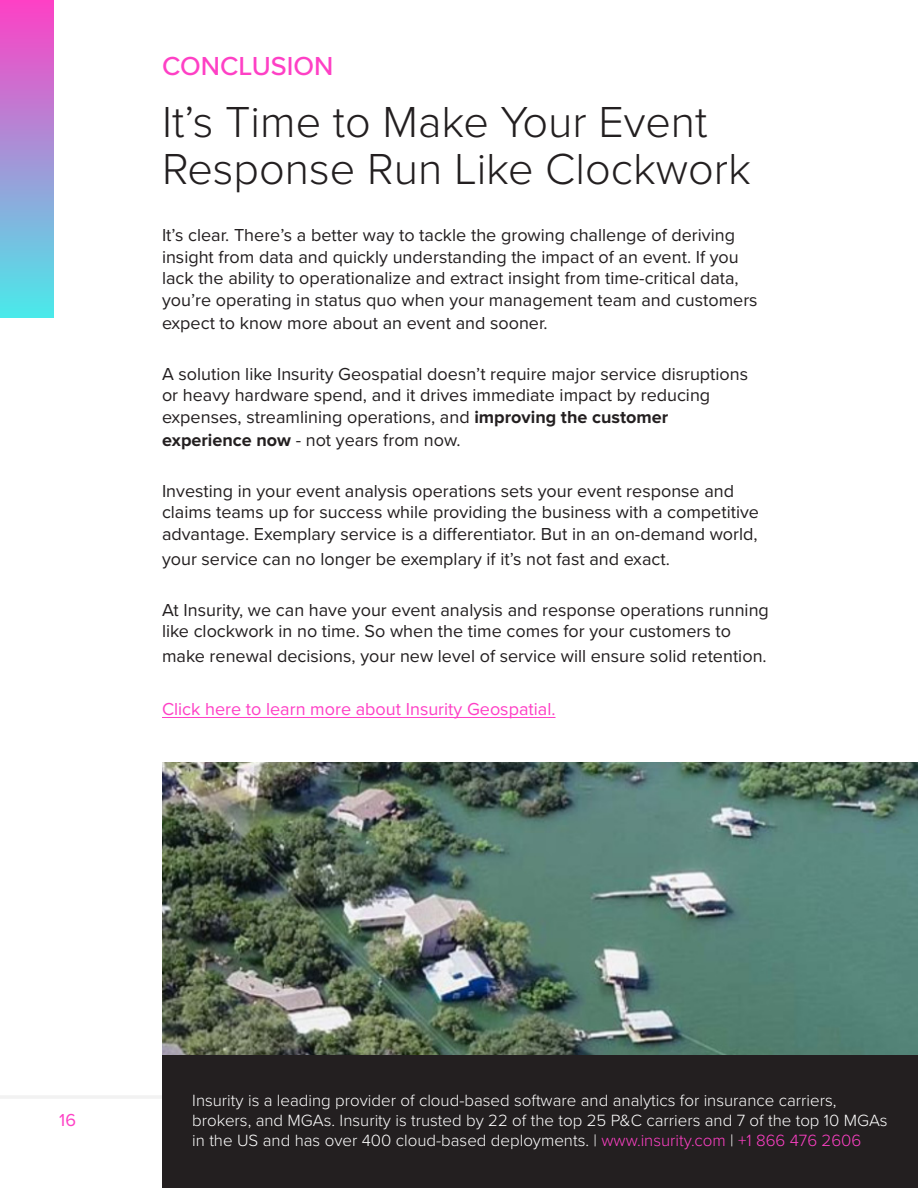
<style>
.page{position:relative;width:918px;height:1188px;background:#fff}
.page>*{position:absolute;margin:0;border:0;box-sizing:border-box;transform-origin:0 0}
.t1{font:300 45px "Proxima Nova";color:#231f20}
.toc_heading{font:500 27px "Proxima Nova";color:#fe40c5}
.t2{font:18px/21.6px "Proxima Nova";color:#231f20}
.toc_heading-2{font:18px "Proxima Nova";color:#fe40c5}
.t3{font:300 16.8px/20.2px "Proxima Nova";color:#fff}
.s1{font-weight:700}
.s2{color:#fe40c5}
</style>
<div class="page">
<div style="left:0;top:0;width:54px;height:318px;background:linear-gradient(to bottom,#fe40c5,#4aeaea)"></div>
<hr style="left:0;top:1096px;width:794px;height:3px;background:#f2f2f2">
<hr style="left:162px;top:717px;width:394px;height:1px;background:#fe40c5">
<img style="left:162px;top:762px;width:756px;height:293px">
<div style="left:162px;top:1055px;width:756px;height:133px;background:#231f20"></div>
<p class="toc_heading" style="left:162px;top:46px;width:173px">CONCLUSION</p>
<p class="t1" style="left:162px;top:89px;width:547px">It’s Time to Make Your Event</p>
<p class="t1" style="left:162px;top:135px;width:590px">Response Run Like Clockwork</p>
<p class="t2" style="left:162px;top:224px;width:597px">It’s clear. There’s a better way to tackle the growing challenge of deriving insight from data and quickly understanding the impact of an event. If you lack the ability to operationalize and extract insight from time-critical data, you’re operating in status quo when your management team and customers</p>
<p class="t2" style="left:162px;top:312px;width:387px">expect to know more about an event and sooner.</p>
<p class="t2" style="left:162px;top:362px;width:588px">A solution like Insurity Geospatial doesn’t require major service disruptions or heavy hardware spend, and it drives immediate impact by reducing expenses, streamlining operations, and <span class="s1">improving the customer</span></p>
<p class="t2" style="left:162px;top:429px;width:300px"><span class="s1">experience now</span> - not years from now.</p>
<p class="t2" style="left:162px;top:479px;width:599px">Investing in your event analysis operations sets your event response and claims teams up for success while providing the business with a competitive advantage. Exemplary service is a differentiator. But in an on-demand world,</p>
<p class="t2" style="left:162px;top:548px;width:509px">your service can no longer be exemplary if it’s not fast and exact.</p>
<p class="t2" style="left:162px;top:598px;width:608px">At Insurity, we can have your event analysis and response operations running like clockwork in no time. So when the time comes for your customers to</p>
<p class="t2" style="left:162px;top:645px;width:606px">make renewal decisions, your new level of service will ensure solid retention.</p>
<p class="toc_heading-2" style="left:162px;top:695px;width:395px">Click here to learn more about Insurity Geospatial.</p>
<p class="toc_heading-2" style="left:59px;top:1107px;width:18px">16</p>
<p class="t3" style="left:192px;top:1089px;width:697px">Insurity is a leading provider of cloud-based software and analytics for insurance carriers, brokers, and MGAs. Insurity is trusted by 22 of the top 25 P&amp;C carriers and 7 of the top 10 MGAs in the US and has over 400 cloud-based deployments. | <span class="s2">www.insurity.com</span> | <span class="s2">+1 866 476 2606</span></p>
</div>
